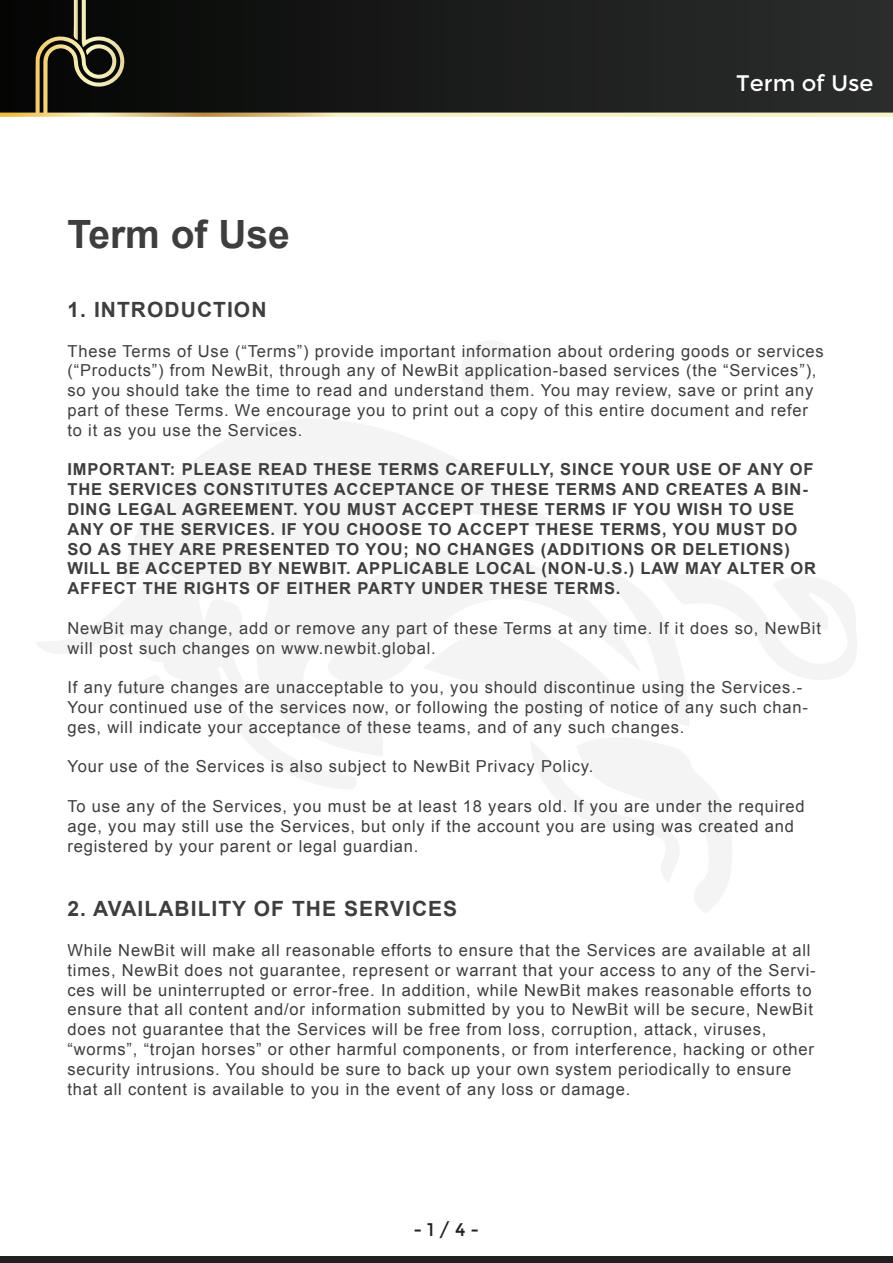
<style>
.page{position:relative;width:893px;height:1263px;background:#fff}
.page>*{position:absolute;margin:0;border:0;box-sizing:border-box;transform-origin:0 0}
.t1{font:700 39px "Arial";color:#3e3e3f}
.t2{font:22.5px "Montserrat";color:#fff}
.t3{font:700 21px "Arial";letter-spacing:.05em;color:#3e3e3f}
.t4{font:18.3px "Montserrat";color:#231f20}
.t5{font:16.5px/19.8px "Arial";letter-spacing:.05em;color:#3e3e3f}
.t6{font:700 16.5px/19.8px "Arial";letter-spacing:.05em;color:#3e3e3f}
</style>
<div class="page">
<div style="left:0;top:1256px;width:893px;height:7px;background:#231f20"></div>
<svg style="left:0;top:0;width:893px;height:117px;background:#242521"></svg>
<svg style="left:461px;top:341px;width:59px;height:59px"></svg>
<svg style="left:533px;top:575px;width:324px;height:338px"></svg>
<svg style="left:264px;top:756px;width:92px;height:33px"></svg>
<svg style="left:37px;top:419px;width:605px;height:337px"></svg>
<h1 class="t1" style="left:67px;top:208px;width:224px">Term of Use</h1>
<h2 class="t2" style="left:736px;top:70px;width:139px">Term of Use</h2>
<p class="t3" style="left:67px;top:295px;width:201px">1. INTRODUCTION</p>
<p class="t5" style="left:67px;top:341px;width:758px">These Terms of Use (“Terms”) provide important information about ordering goods or services (“Products”) from NewBit, through any of NewBit application-based services (the “Services”), so you should take the time to read and understand them. You may review, save or print any part of these Terms. We encourage you to print out a copy of this entire document and refer to it as you use the Services.</p>
<p class="t6" style="left:67px;top:460px;width:750px">IMPORTANT: PLEASE READ THESE TERMS CAREFULLY, SINCE YOUR USE OF ANY OF THE SERVICES CONSTITUTES ACCEPTANCE OF THESE TERMS AND CREATES A BIN-DING LEGAL AGREEMENT. YOU MUST ACCEPT THESE TERMS IF YOU WISH TO USE ANY OF THE SERVICES. IF YOU CHOOSE TO ACCEPT THESE TERMS, YOU MUST DO SO AS THEY ARE PRESENTED TO YOU; NO CHANGES (ADDITIONS OR DELETIONS)<br>WILL BE ACCEPTED BY NEWBIT. APPLICABLE LOCAL (NON-U.S.) LAW MAY ALTER OR AFFECT THE RIGHTS OF EITHER PARTY UNDER THESE TERMS.</p>
<p class="t5" style="left:67px;top:618px;width:755px">NewBit may change, add or remove any part of these Terms at any time. If it does so, NewBit will post such changes on www.newbit.global .</p>
<p class="t5" style="left:67px;top:678px;width:742px">If any future changes are unacceptable to you, you should discontinue using the Services.-<br>Your continued use of the services now, or following the posting of notice of any such chan&shy;ges, will indicate your acceptance of these teams, and of any such changes.</p>
<p class="t5" style="left:67px;top:757px;width:527px">Your use of the Services is also subject to NewBit Privacy Policy.</p>
<p class="t5" style="left:67px;top:796px;width:739px">To use any of the Services, you must be at least 18 years old. If you are under the required age, you may still use the Services, but only if the account you are using was created and registered by your parent or legal guardian.</p>
<p class="t3" style="left:67px;top:895px;width:391px">2. AVAILABILITY OF THE SERVICES</p>
<p class="t5" style="left:67px;top:940px;width:750px">While NewBit will make all reasonable efforts to ensure that the Services are available at all times, NewBit does not guarantee, represent or warrant that your access to any of the Servi&shy;ces will be uninterrupted or error-free. In addition, while NewBit makes reasonable efforts to ensure that all content and/or information submitted by you to NewBit will be secure, NewBit does not guarantee that the Services will be free from loss, corruption, attack, viruses, “worms”, “trojan horses” or other harmful components, or from interference, hacking or other security intrusions. You should be sure to back up your own system periodically to ensure that all content is available to you in the event of any loss or damage.</p>
<p class="t4" style="left:414px;top:1219px;width:67px">- 1 / 4 -</p>
</div>
